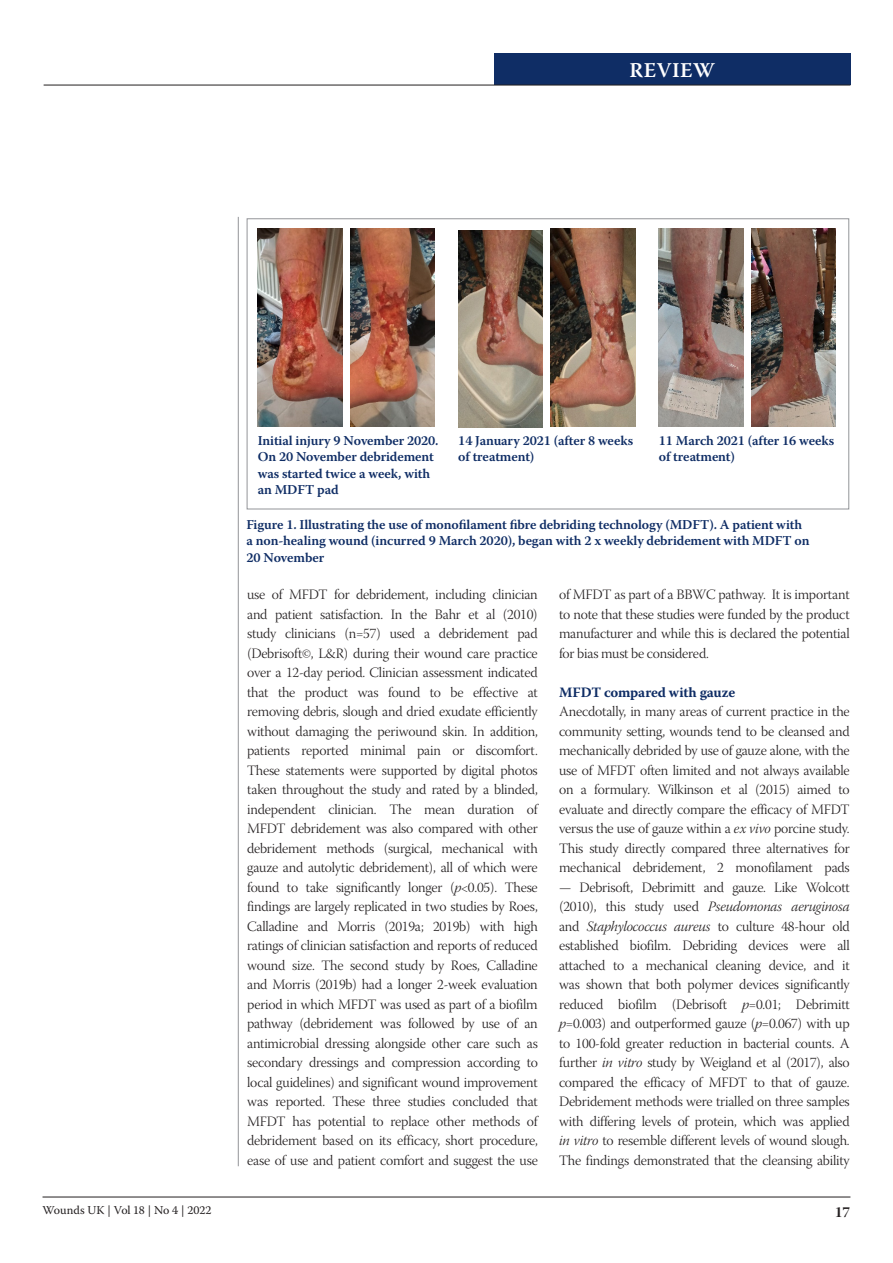
<style>
.page{position:relative;width:893px;height:1263px;background:#fff}
.page>*{position:absolute;margin:0;border:0;box-sizing:border-box;transform-origin:0 0}
.t1{font:600 21px "Warnock Pro";letter-spacing:.025em;color:#fff}
.t2{font:15px "Warnock Pro Bold Subh";color:#231f20}
.Paragraph_indented{font:14.25px/19.5px "Warnock Pro Light Subh";letter-spacing:-.015em;color:#231f20;text-align:justify}
.B-head{font:700 14.25px "Warnock Pro";letter-spacing:-.005em;color:#0f2d65}
.Figure_caption{font:600 13.5px/16.5px "Warnock Pro";letter-spacing:-.01em;color:#0f2d65}
.t3{font:12px "Warnock Pro";letter-spacing:-.005em;color:#231f20}
.s1{font-family:"Warnock Pro Light It Subh"}
</style>
<div class="page">
<hr style="left:43px;top:1196px;width:807px;height:1px;background:#231f20">
<div style="left:494px;top:54px;width:356px;height:31px;background:#0f2d65"></div>
<hr style="left:44px;top:85px;width:806px;height:1px;background:#231f20">
<hr style="left:238px;top:217px;width:1px;height:949px;background:#939598">
<div style="left:247px;top:219px;width:602px;height:290px;border:1px solid #939598"></div>
<img style="left:258px;top:228px;width:84px;height:199px">
<img style="left:458px;top:230px;width:85px;height:197px">
<img style="left:659px;top:228px;width:84px;height:199px">
<img style="left:350px;top:228px;width:85px;height:199px">
<img style="left:551px;top:228px;width:84px;height:199px">
<img style="left:751px;top:228px;width:85px;height:199px">
<p class="t1" style="left:629px;top:58px;width:87px">REVIEW</p>
<p class="Figure_caption" style="left:258px;top:432px;width:182px">Initial injury 9 November 2020.<br>On 20 November debridement was started twice a week, with an MDFT pad</p>
<p class="Figure_caption" style="left:458px;top:432px;width:176px">14 January 2021 (after 8 weeks of treatment)</p>
<p class="Figure_caption" style="left:659px;top:432px;width:177px">11 March 2021 (after 16 weeks of treatment)</p>
<p class="Figure_caption" style="left:246px;top:516px;width:565px">Figure 1. Illustrating the use of monofilament fibre debriding technology (MDFT). A patient with a non-healing wound (incurred 9 March 2020), began with 2 x weekly debridement with MDFT on<br>20 November</p>
<p class="Paragraph_indented" style="left:247px;top:587px;width:292px">use of MFDT for debridement, including clinician and patient satisfaction. In the Bahr et al (2010) study clinicians (n=57) used a debridement pad (Debrisoft©, L&amp;R) during their wound care practice over a 12-day period. Clinician assessment indicated that the product was found to be effective at removing debris, slough and dried exudate efficiently without damaging the periwound skin. In addition, patients reported minimal pain or discomfort.<br>These statements were supported by digital photos taken throughout the study and rated by a blinded, independent clinician. The mean duration of MFDT debridement was also compared with other debridement methods (surgical, mechanical with gauze and autolytic debridement), all of which were found to take significantly longer (<span class="s1">p</span>&lt;0.05). These findings are largely replicated in two studies by Roes, Calladine and Morris (2019a; 2019b) with high ratings of clinician satisfaction and reports of reduced wound size. The second study by Roes, Calladine and Morris (2019b) had a longer 2-week evaluation period in which MFDT was used as part of a biofilm pathway (debridement was followed by use of an antimicrobial dressing alongside other care such as secondary dressings and compression according to local guidelines) and significant wound improvement was reported. These three studies concluded that MFDT has potential to replace other methods of debridement based on its efficacy, short procedure, ease of use and patient comfort and suggest the use</p>
<p class="Paragraph_indented" style="left:559px;top:587px;width:292px">of MFDT as part of a BBWC pathway. It is important to note that these studies were funded by the product manufacturer and while this is declared the potential for bias must be considered.</p>
<p class="B-head" style="left:559px;top:683px;width:178px">MFDT compared with gauze</p>
<p class="Paragraph_indented" style="left:559px;top:704px;width:292px">Anecdotally, in many areas of current practice in the community setting, wounds tend to be cleansed and mechanically debrided by use of gauze alone, with the use of MFDT often limited and not always available on a formulary. Wilkinson et al (2015) aimed to evaluate and directly compare the efficacy of MFDT versus the use of gauze within a <span class="s1">ex vivo</span> porcine study.<br>This study directly compared three alternatives for mechanical debridement, 2 monofilament pads</p>
<p class="Paragraph_indented" style="left:559px;top:879px;width:292px">— Debrisoft, Debrimitt and gauze. Like Wolcott (2010), this study used <span class="s1">Pseudomonas aeruginosa </span>and <span class="s1">Staphylococcus aureus</span> to culture 48-hour old established biofilm. Debriding devices were all attached to a mechanical cleaning device, and it was shown that both polymer devices significantly reduced biofilm (Debrisoft <span class="s1">p</span>=0.01; Debrimitt <span class="s1">p</span>=0.003) and outperformed gauze (<span class="s1">p</span>=0.067) with up to 100-fold greater reduction in bacterial counts. A further <span class="s1">in vitro</span> study by Weigland et al (2017), also compared the efficacy of MFDT to that of gauze.<br>Debridement methods were trialled on three samples with differing levels of protein, which was applied <span class="s1">in vitro</span> to resemble different levels of wound slough.<br>The findings demonstrated that the cleansing ability</p>
<p class="t3" style="left:43px;top:1203px;width:171px">Wounds UK | Vol 18 | No 4 | 2022</p>
<p class="t2" style="left:835px;top:1203px;width:17px">17</p>
</div>
